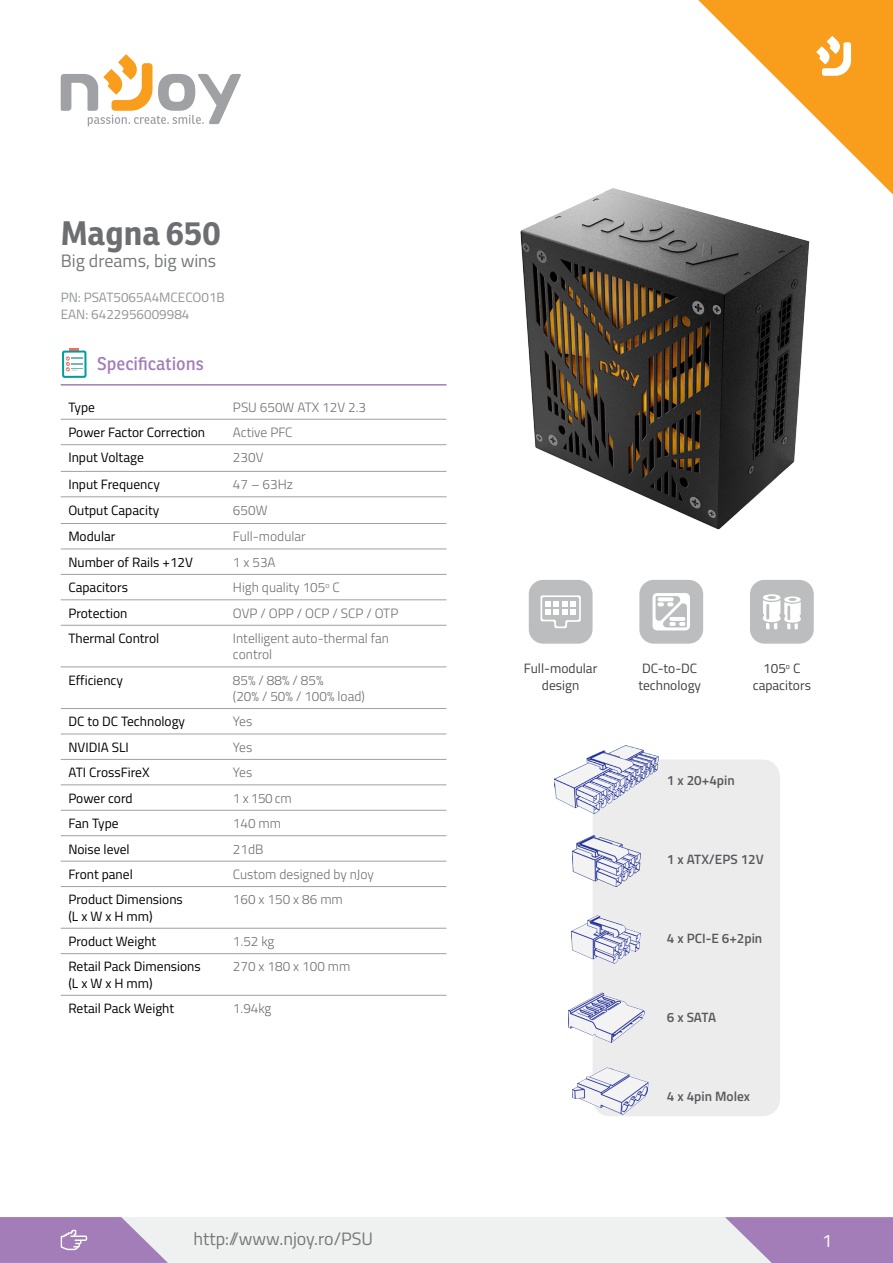
<style>
.page{position:relative;width:893px;height:1263px;background:#fff}
.page>*{position:absolute;margin:0;border:0;box-sizing:border-box;transform-origin:0 0}
.t1{font:700 33px "Ronnia";color:#6d6e71}
.t2{font:18px "Titillium";color:#777878}
.t3{font:18px "Ronnia";color:#a27db8}
.t4{font:18px "Titillium";color:#fff}
.t5{font:13.5px/16.2px "Titillium";color:#000}
.t6{font:300 13.5px/16.2px "Titillium";color:#6d6e71}
.t7{font:13.5px/16.5px "Titillium";color:#414042;text-align:center}
.t8{font:600 13.5px "Titillium";color:#58595b}
.t9{font:13.5px/17px "Titillium";color:#939598}
</style>
<div class="page">
<div style="left:0;top:1217px;width:893px;height:46px;background:#eff0f0"></div>
<svg style="left:725px;top:1217px;width:168px;height:46px;background:#ac8dbf"></svg>
<svg style="left:0;top:1217px;width:168px;height:46px;background:#ae8fc1"></svg>
<div style="left:593px;top:759px;width:187px;height:357px;background:#ececed;border-radius:18px"></div>
<img style="left:520px;top:188px;width:290px;height:342px">
<svg style="left:698px;top:0;width:195px;height:194px"></svg>
<svg style="left:61px;top:54px;width:180px;height:72px"></svg>
<hr style="left:61px;top:384px;width:385px;height:2px;background:#a27db8">
<hr style="left:61px;top:419px;width:155px;height:1px;background:#9fa1a4">
<hr style="left:216px;top:419px;width:230px;height:1px;background:#9fa1a4">
<hr style="left:61px;top:444px;width:155px;height:1px;background:#9fa1a4">
<hr style="left:216px;top:444px;width:230px;height:1px;background:#9fa1a4">
<hr style="left:61px;top:471px;width:155px;height:1px;background:#9fa1a4">
<hr style="left:216px;top:471px;width:230px;height:1px;background:#9fa1a4">
<hr style="left:61px;top:496px;width:155px;height:1px;background:#9fa1a4">
<hr style="left:216px;top:496px;width:230px;height:1px;background:#9fa1a4">
<hr style="left:61px;top:523px;width:155px;height:1px;background:#9fa1a4">
<hr style="left:216px;top:523px;width:230px;height:1px;background:#9fa1a4">
<hr style="left:61px;top:625px;width:155px;height:1px;background:#9fa1a4">
<hr style="left:216px;top:625px;width:230px;height:1px;background:#9fa1a4">
<hr style="left:61px;top:666px;width:155px;height:1px;background:#9fa1a4">
<hr style="left:216px;top:666px;width:230px;height:1px;background:#9fa1a4">
<hr style="left:61px;top:549px;width:155px;height:1px;background:#9fa1a4">
<hr style="left:216px;top:549px;width:230px;height:1px;background:#9fa1a4">
<hr style="left:61px;top:574px;width:155px;height:1px;background:#9fa1a4">
<hr style="left:216px;top:574px;width:230px;height:1px;background:#9fa1a4">
<hr style="left:61px;top:599px;width:155px;height:1px;background:#9fa1a4">
<hr style="left:216px;top:599px;width:230px;height:1px;background:#9fa1a4">
<hr style="left:61px;top:759px;width:155px;height:1px;background:#9fa1a4">
<hr style="left:216px;top:759px;width:230px;height:1px;background:#9fa1a4">
<hr style="left:61px;top:784px;width:155px;height:1px;background:#9fa1a4">
<hr style="left:216px;top:784px;width:230px;height:1px;background:#9fa1a4">
<hr style="left:61px;top:810px;width:155px;height:1px;background:#9fa1a4">
<hr style="left:216px;top:810px;width:230px;height:1px;background:#9fa1a4">
<hr style="left:61px;top:835px;width:155px;height:1px;background:#9fa1a4">
<hr style="left:216px;top:835px;width:230px;height:1px;background:#9fa1a4">
<hr style="left:61px;top:861px;width:155px;height:1px;background:#9fa1a4">
<hr style="left:216px;top:861px;width:230px;height:1px;background:#9fa1a4">
<hr style="left:61px;top:886px;width:155px;height:1px;background:#9fa1a4">
<hr style="left:216px;top:886px;width:230px;height:1px;background:#9fa1a4">
<hr style="left:61px;top:928px;width:155px;height:1px;background:#9fa1a4">
<hr style="left:216px;top:928px;width:230px;height:1px;background:#9fa1a4">
<hr style="left:61px;top:708px;width:155px;height:1px;background:#9fa1a4">
<hr style="left:216px;top:708px;width:230px;height:1px;background:#9fa1a4">
<hr style="left:61px;top:734px;width:155px;height:1px;background:#9fa1a4">
<hr style="left:216px;top:734px;width:230px;height:1px;background:#9fa1a4">
<hr style="left:61px;top:995px;width:155px;height:1px;background:#9fa1a4">
<hr style="left:216px;top:995px;width:230px;height:1px;background:#9fa1a4">
<hr style="left:61px;top:953px;width:155px;height:1px;background:#9fa1a4">
<hr style="left:216px;top:953px;width:230px;height:1px;background:#9fa1a4">
<div style="left:62px;top:350px;width:25px;height:28px;border:2px solid #009ea1;border-radius:2px"></div>
<svg style="left:66px;top:348px;width:17px;height:23px"></svg>
<div style="left:529px;top:580px;width:64px;height:64px;background:#bbbdbf;border-radius:14px"></div>
<div style="left:750px;top:580px;width:64px;height:64px;background:#bbbdbf;border-radius:14px"></div>
<div style="left:639px;top:580px;width:64px;height:64px;background:#bbbdbf;border-radius:14px"></div>
<img style="left:555px;top:746px;width:103px;height:67px">
<img style="left:572px;top:835px;width:68px;height:51px">
<img style="left:572px;top:915px;width:69px;height:48px">
<img style="left:568px;top:992px;width:76px;height:51px">
<svg style="left:763px;top:594px;width:38px;height:35px"></svg>
<img style="left:572px;top:1068px;width:77px;height:46px">
<svg style="left:653px;top:593px;width:37px;height:37px"></svg>
<svg style="left:540px;top:595px;width:41px;height:33px"></svg>
<h1 class="t1" style="left:61px;top:212px;width:162px">Magna 650</h1>
<h2 class="t2" style="left:61px;top:248px;width:157px">Big dreams, big wins</h2>
<p class="t9" style="left:61px;top:288px;width:166px">PN: PSAT5065A4MCECO01B<br>EAN: 6422956009984</p>
<h2 class="t3" style="left:97px;top:352px;width:108px">Specifications</h2>
<p class="t5" style="left:68px;top:398px;width:28px">Type</p>
<p class="t6" style="left:233px;top:398px;width:135px">PSU 650W ATX 12V 2.3</p>
<p class="t5" style="left:68px;top:424px;width:138px">Power Factor Correction</p>
<p class="t6" style="left:233px;top:424px;width:61px">Active PFC</p>
<p class="t5" style="left:68px;top:449px;width:77px">Input Voltage</p>
<p class="t6" style="left:233px;top:449px;width:32px">230V</p>
<p class="t5" style="left:68px;top:476px;width:93px">Input Frequency</p>
<p class="t6" style="left:233px;top:476px;width:62px">47 – 63Hz</p>
<p class="t5" style="left:68px;top:501px;width:92px">Output Capacity</p>
<p class="t6" style="left:233px;top:501px;width:36px">650W</p>
<p class="t5" style="left:68px;top:528px;width:49px">Modular</p>
<p class="t6" style="left:233px;top:528px;width:74px">Full-modular</p>
<p class="t5" style="left:68px;top:553px;width:126px">Number of Rails +12V</p>
<p class="t6" style="left:233px;top:553px;width:44px">1 x 53A</p>
<p class="t5" style="left:68px;top:579px;width:61px">Capacitors</p>
<p class="t6" style="left:233px;top:579px;width:108px">High quality 105<sup>o</sup> C</p>
<p class="t5" style="left:68px;top:604px;width:61px">Protection</p>
<p class="t6" style="left:233px;top:604px;width:167px">OVP / OPP / OCP / SCP / OTP</p>
<p class="t5" style="left:68px;top:629px;width:93px">Thermal Control</p>
<p class="t6" style="left:233px;top:629px;width:158px">Intelligent auto-thermal fan control</p>
<p class="t5" style="left:68px;top:671px;width:56px">Efficiency</p>
<p class="t6" style="left:233px;top:671px;width:133px">85% / 88% / 85%<br>(20% / 50% / 100% load)</p>
<p class="t5" style="left:68px;top:713px;width:118px">DC to DC Technology</p>
<p class="t6" style="left:233px;top:713px;width:21px">Yes</p>
<p class="t5" style="left:68px;top:738px;width:62px">NVIDIA SLI</p>
<p class="t6" style="left:233px;top:738px;width:21px">Yes</p>
<p class="t5" style="left:68px;top:764px;width:83px">ATI CrossFireX</p>
<p class="t6" style="left:233px;top:764px;width:21px">Yes</p>
<p class="t5" style="left:68px;top:789px;width:66px">Power cord</p>
<p class="t6" style="left:233px;top:789px;width:60px">1 x 150 cm</p>
<p class="t5" style="left:68px;top:814px;width:52px">Fan Type</p>
<p class="t6" style="left:233px;top:814px;width:50px">140 mm</p>
<p class="t5" style="left:68px;top:840px;width:63px">Noise level</p>
<p class="t6" style="left:233px;top:840px;width:32px">21dB</p>
<p class="t5" style="left:68px;top:865px;width:66px">Front panel</p>
<p class="t6" style="left:233px;top:865px;width:142px">Custom designed by nJoy</p>
<p class="t5" style="left:68px;top:891px;width:116px">Product Dimensions (L x W x H mm)</p>
<p class="t6" style="left:233px;top:891px;width:111px">160 x 150 x 86 mm</p>
<p class="t5" style="left:68px;top:932px;width:89px">Product Weight</p>
<p class="t6" style="left:233px;top:932px;width:43px">1.52 kg</p>
<p class="t5" style="left:68px;top:958px;width:134px">Retail Pack Dimensions (L x W x H mm)</p>
<p class="t6" style="left:233px;top:958px;width:119px">270 x 180 x 100 mm</p>
<p class="t5" style="left:68px;top:999px;width:107px">Retail Pack Weight</p>
<p class="t6" style="left:233px;top:999px;width:40px">1.94kg</p>
<p class="t7" style="left:524px;top:659px;width:75px">Full-modular design</p>
<p class="t7" style="left:638px;top:659px;width:64px;text-align:left">DC-to-DC technology</p>
<p class="t7" style="left:753px;top:659px;width:60px">105<sup>o</sup> C capacitors</p>
<p class="t8" style="left:667px;top:770px;width:69px">1 x 20+4pin</p>
<p class="t8" style="left:667px;top:849px;width:98px">1 x ATX/EPS 12V</p>
<p class="t8" style="left:667px;top:928px;width:97px">4 x PCI-E 6+2pin</p>
<p class="t8" style="left:667px;top:1007px;width:51px">6 x SATA</p>
<p class="t8" style="left:667px;top:1086px;width:85px">4 x 4pin Molex</p>
<h2 class="t2" style="left:193px;top:1225px;width:181px">http://www.njoy.ro/PSU</h2>
<h2 class="t4" style="left:822px;top:1227px;width:12px">1</h2>
</div>
